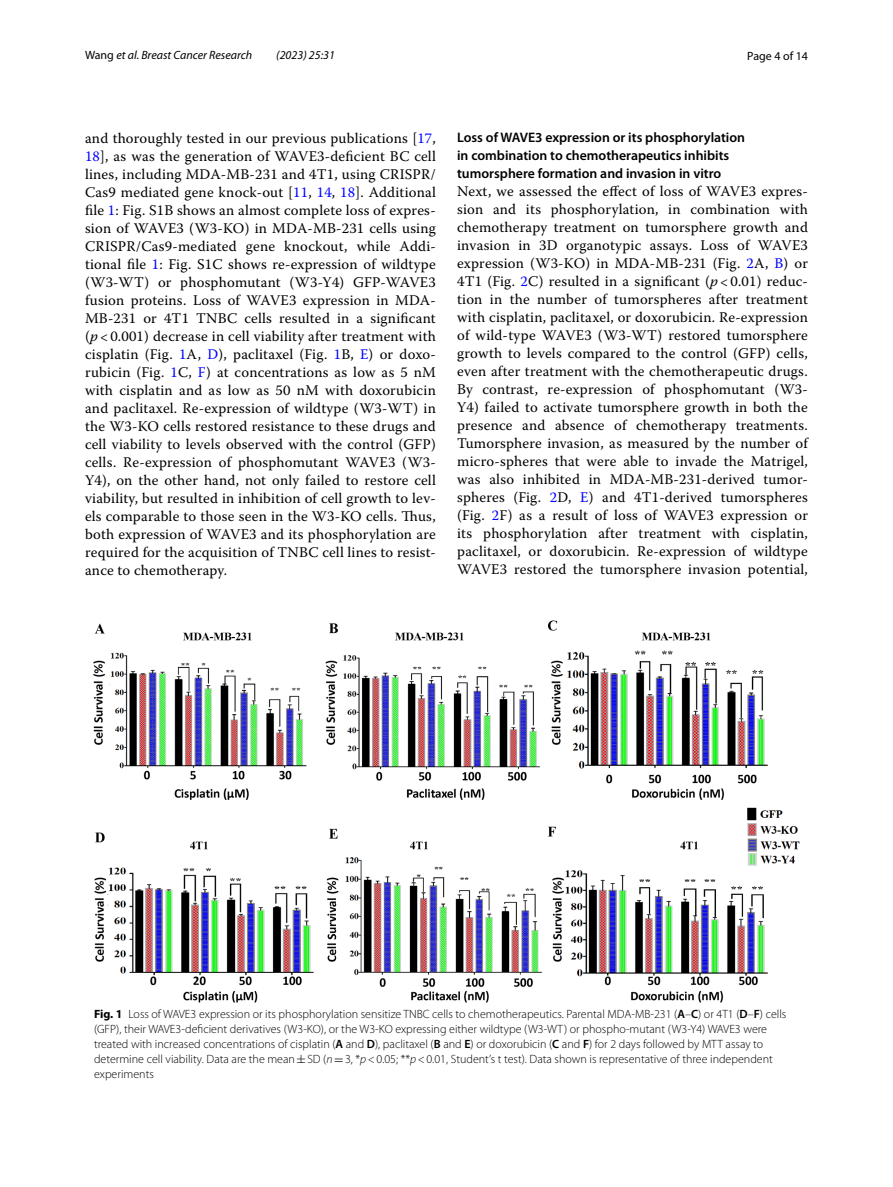
<style>
.page{position:relative;width:893px;height:1187px;background:#fff}
.page>*{position:absolute;margin:0;border:0;box-sizing:border-box;transform-origin:0 0}
.t1{font:14.7px/18px "Warnock Pro";letter-spacing:.015em;color:#000;text-align:justify}
.t2{font:600 13.8px/18px "Myriad Pro";color:#000}
.t3{font:300 12px/15px "Myriad Pro";color:#000}
.t4{font:italic 12px "Myriad Pro";color:#000}
.t5{font:12px "Myriad Pro";color:#000}
.s1{font-style:normal}
.s2{color:#00f}
.s3{font-style:italic}
.s4{font-weight:700}
.s5{font-weight:600}
.s6{font-family:"MTSY";font-weight:400}
</style>
<div class="page">
<img style="left:94px;top:620px;width:705px;height:382px">
<p class="t4" style="left:85px;top:48px;width:169px"><span class="s1">Wang</span> et al. Breast Cancer Research</p>
<p class="t4" style="left:276px;top:48px;width:60px">(2023) 25:31</p>
<p class="t5" style="left:747px;top:48px;width:62px">Page 4 of 14</p>
<p class="t1" style="left:85px;top:128px;width:352px">and thoroughly tested in our previous publications [<span class="s2">17</span>, <span class="s2">18</span>], as was the generation of WAVE3-deficient BC cell lines, including MDA-MB-231 and 4T1, using CRISPR/ Cas9 mediated gene knock-out [<span class="s2">11</span>, <span class="s2">14</span>, <span class="s2">18</span>]. Additional file <span class="s2">1</span>: Fig. S1B shows an almost complete loss of expres&shy;sion of WAVE3 (W3-KO) in MDA-MB-231 cells using CRISPR/Cas9-mediated gene knockout, while Addi&shy;tional file <span class="s2">1</span>: Fig. S1C shows re-expression of wildtype (W3-WT) or phosphomutant (W3-Y4) GFP-WAVE3 fusion proteins. Loss of WAVE3 expression in MDA-MB-231 or 4T1 TNBC cells resulted in a significant (<span class="s3">p</span> &lt; 0.001) decrease in cell viability after treatment with cisplatin (Fig. <span class="s2">1</span>A, <span class="s2">D</span>), paclitaxel (Fig. <span class="s2">1</span>B, <span class="s2">E</span>) or doxo&shy;rubicin (Fig. <span class="s2">1</span>C, <span class="s2">F</span>) at concentrations as low as 5 nM with cisplatin and as low as 50 nM with doxorubicin and paclitaxel. Re-expression of wildtype (W3-WT) in the W3-KO cells restored resistance to these drugs and cell viability to levels observed with the control (GFP) cells. Re-expression of phosphomutant WAVE3 (W3- Y4), on the other hand, not only failed to restore cell viability, but resulted in inhibition of cell growth to lev&shy;els comparable to those seen in the W3-KO cells. Thus, both expression of WAVE3 and its phosphorylation are required for the acquisition of TNBC cell lines to resist&shy;ance to chemotherapy.</p>
<p class="t2" style="left:457px;top:128px;width:290px">Loss of WAVE3 expression or its phosphorylation in combination to chemotherapeutics inhibits tumorsphere formation and invasion in vitro</p>
<p class="t1" style="left:457px;top:182px;width:352px">Next, we assessed the effect of loss of WAVE3 expres&shy;sion and its phosphorylation, in combination with chemotherapy treatment on tumorsphere growth and invasion in 3D organotypic assays. Loss of WAVE3 expression (W3-KO) in MDA-MB-231 (Fig. <span class="s2">2</span>A, <span class="s2">B</span>) or 4T1 (Fig. <span class="s2">2</span>C) resulted in a significant (<span class="s3">p</span> &lt; 0.01) reduc&shy;tion in the number of tumorspheres after treatment with cisplatin, paclitaxel, or doxorubicin. Re-expression of wild-type WAVE3 (W3-WT) restored tumorsphere growth to levels compared to the control (GFP) cells, even after treatment with the chemotherapeutic drugs.<br>By contrast, re-expression of phosphomutant (W3- Y4) failed to activate tumorsphere growth in both the presence and absence of chemotherapy treatments.<br>Tumorsphere invasion, as measured by the number of micro-spheres that were able to invade the Matrigel, was also inhibited in MDA-MB-231-derived tumor&shy;spheres (Fig. <span class="s2">2</span>D, <span class="s2">E</span>) and 4T1-derived tumorspheres (Fig. <span class="s2">2</span>F) as a result of loss of WAVE3 expression or its phosphorylation after treatment with cisplatin, paclitaxel, or doxorubicin. Re-expression of wildtype WAVE3 restored the tumorsphere invasion potential,</p>
<p class="t3" style="left:94px;top:1006px;width:694px"><span class="s4">Fig. 1</span> Loss of WAVE3 expression or its phosphorylation sensitize TNBC cells to chemotherapeutics. Parental MDA-MB-231 (<span class="s5">A</span>–<span class="s5">C</span>) or 4T1 (<span class="s5">D</span>–<span class="s5">F</span>) cells (GFP), their WAVE3-deficient derivatives (W3-KO), or the W3-KO expressing either wildtype (W3-WT) or phospho-mutant (W3-Y4) WAVE3 were treated with increased concentrations of cisplatin (<span class="s5">A</span> and <span class="s5">D</span>), paclitaxel (<span class="s5">B</span> and <span class="s5">E</span>) or doxorubicin (<span class="s5">C</span> and <span class="s5">F</span>) for 2 days followed by MTT assay to determine cell viability. Data are the mean<span class="s6">±</span>SD (<span class="s3">n</span><span class="s6">=</span>3, *<span class="s3">p</span>&lt;0.05; **<span class="s3">p</span>&lt;0.01, Student’s t test). Data shown is representative of three independent experiments</p>
</div>
